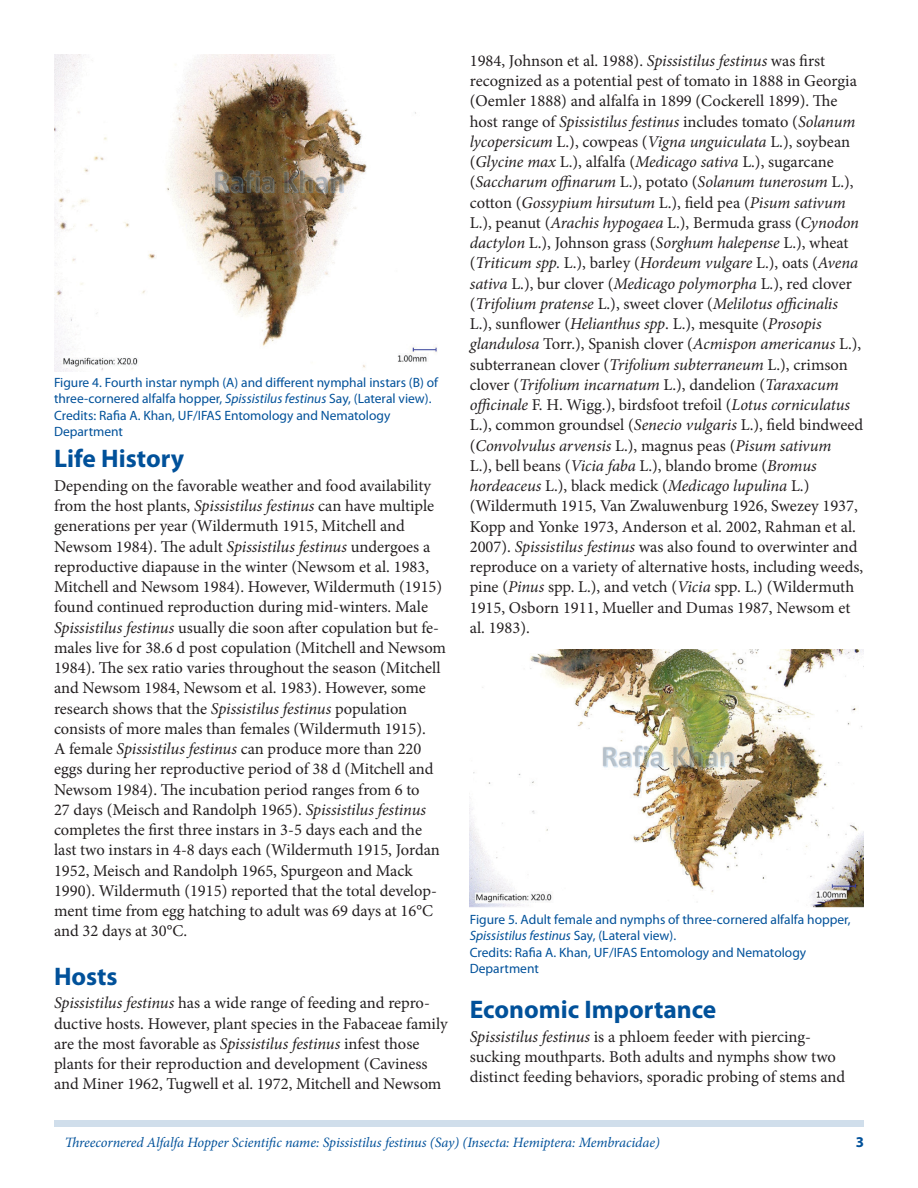
<style>
.page{position:relative;width:918px;height:1188px;background:#fff}
.page>*{position:absolute;margin:0;border:0;box-sizing:border-box;transform-origin:0 0}
.SectionHeading0{font:700 25.5px "Myriad Pro";color:#01519a}
.Paragraph{font:16.5px/20.2px "Minion Pro";color:#231f20}
.t1{font:700 15px "Myriad Pro";color:#01519a}
.RunningTitleItalics{font:italic 14.25px "Minion Pro";letter-spacing:-.01em;color:#01519a}
.t2{font:13.5px/16.5px "Myriad Pro";color:#01519a}
.s1{font-style:italic}
</style>
<div class="page">
<div style="left:54px;top:1120px;width:810px;height:7px;background:#d0deeb"></div>
<img style="left:54px;top:54px;width:383px;height:317px">
<img style="left:470px;top:650px;width:394px;height:258px">
<p class="t2" style="left:54px;top:374px;width:386px">Figure 4. Fourth instar nymph (A) and different nymphal instars (B) of three-cornered alfalfa hopper, <span class="s1">Spissistilus festinus</span> Say, (Lateral view).<br>Credits: Rafia A. Khan, UF/IFAS Entomology and Nematology Department</p>
<p class="SectionHeading0" style="left:54px;top:442px;width:132px">Life History</p>
<p class="Paragraph" style="left:54px;top:476px;width:394px">Depending on the favorable weather and food availability from the host plants, <span class="s1">Spissistilus festinus</span> can have multiple generations per year (Wildermuth 1915, Mitchell and Newsom 1984). The adult <span class="s1">Spissistilus festinus</span> undergoes a reproductive diapause in the winter (Newsom et al. 1983, Mitchell and Newsom 1984). However, Wildermuth (1915) found continued reproduction during mid-winters. Male <span class="s1">Spissistilus festinus</span> usually die soon after copulation but fe&shy;males live for 38.6 d post copulation (Mitchell and Newsom 1984). The sex ratio varies throughout the season (Mitchell and Newsom 1984, Newsom et al. 1983). However, some research shows that the <span class="s1">Spissistilus festinus</span> population consists of more males than females (Wildermuth 1915).<br>A female <span class="s1">Spissistilus festinus</span> can produce more than 220 eggs during her reproductive period of 38 d (Mitchell and Newsom 1984). The incubation period ranges from 6 to<br>27 days (Meisch and Randolph 1965). <span class="s1">Spissistilus festinus </span>completes the first three instars in 3-5 days each and the last two instars in 4-8 days each (Wildermuth 1915, Jordan 1952, Meisch and Randolph 1965, Spurgeon and Mack 1990). Wildermuth (1915) reported that the total develop&shy;ment time from egg hatching to adult was 69 days at 16°C and 32 days at 30°C.</p>
<p class="SectionHeading0" style="left:54px;top:960px;width:65px">Hosts</p>
<p class="Paragraph" style="left:54px;top:993px;width:395px"><span class="s1">Spissistilus festinus</span> has a wide range of feeding and repro&shy;ductive hosts. However, plant species in the Fabaceae family are the most favorable as <span class="s1">Spissistilus festinus</span> infest those plants for their reproduction and development (Caviness and Miner 1962, Tugwell et al. 1972, Mitchell and Newsom</p>
<p class="Paragraph" style="left:470px;top:51px;width:395px">1984, Johnson et al. 1988). <span class="s1">Spissistilus festinus</span> was first recognized as a potential pest of tomato in 1888 in Georgia (Oemler 1888) and alfalfa in 1899 (Cockerell 1899). The host range of <span class="s1">Spissistilus festinus</span> includes tomato (<span class="s1">Solanum lycopersicum</span> L.), cowpeas (<span class="s1">Vigna unguiculata</span> L.), soybean (<span class="s1">Glycine max</span> L.), alfalfa (<span class="s1">Medicago sativa</span> L.), sugarcane (<span class="s1">Saccharum offinarum</span> L.), potato (<span class="s1">Solanum tunerosum</span> L.), cotton (<span class="s1">Gossypium hirsutum</span> L.), field pea (<span class="s1">Pisum sativum </span>L.), peanut (<span class="s1">Arachis hypogaea</span> L.), Bermuda grass (<span class="s1">Cynodon dactylon</span> L.), Johnson grass (<span class="s1">Sorghum halepense</span> L.), wheat (<span class="s1">Triticum spp.</span> L.), barley (<span class="s1">Hordeum vulgare</span> L.), oats (<span class="s1">Avena sativa</span> L.), bur clover (<span class="s1">Medicago polymorpha</span> L.), red clover (<span class="s1">Trifolium pratense</span> L.), sweet clover (<span class="s1">Melilotus officinalis </span>L.), sunflower (<span class="s1">Helianthus spp</span>. L.), mesquite (<span class="s1">Prosopis glandulosa</span> Torr.), Spanish clover (<span class="s1">Acmispon americanus</span> L.), subterranean clover (<span class="s1">Trifolium subterraneum</span> L.), crimson clover (<span class="s1">Trifolium incarnatum</span> L.), dandelion (<span class="s1">Taraxacum officinale</span> F. H. Wigg.), birdsfoot trefoil (<span class="s1">Lotus corniculatus </span>L.), common groundsel (<span class="s1">Senecio vulgaris</span> L.), field bindweed (<span class="s1">Convolvulus arvensis</span> L.), magnus peas (<span class="s1">Pisum sativum<br></span>L.), bell beans (<span class="s1">Vicia faba</span> L.), blando brome (<span class="s1">Bromus hordeaceus</span> L.), black medick (<span class="s1">Medicago lupulina</span> L.) (Wildermuth 1915, Van Zwaluwenburg 1926, Swezey 1937, Kopp and Yonke 1973, Anderson et al. 2002, Rahman et al.<br>2007). <span class="s1">Spissistilus festinus</span> was also found to overwinter and reproduce on a variety of alternative hosts, including weeds, pine (<span class="s1">Pinus</span> spp. L.), and vetch (<span class="s1">Vicia</span> spp. L.) (Wildermuth 1915, Osborn 1911, Mueller and Dumas 1987, Newsom et al. 1983).</p>
<p class="t2" style="left:470px;top:911px;width:382px">Figure 5. Adult female and nymphs of three-cornered alfalfa hopper, <span class="s1">Spissistilus festinus</span> Say, (Lateral view).<br>Credits: Rafia A. Khan, UF/IFAS Entomology and Nematology Department</p>
<p class="SectionHeading0" style="left:470px;top:993px;width:248px">Economic Importance</p>
<p class="Paragraph" style="left:470px;top:1026px;width:377px"><span class="s1">Spissistilus festinus</span> is a phloem feeder with piercing&shy;sucking mouthparts. Both adults and nymphs show two distinct feeding behaviors, sporadic probing of stems and</p>
<p class="RunningTitleItalics" style="left:65px;top:1133px;width:597px">Threecornered Alfalfa Hopper Scientific name: Spissistilus festinus (Say) (Insecta: Hemiptera: Membracidae)</p>
<p class="t1" style="left:856px;top:1133px;width:10px">3</p>
</div>
